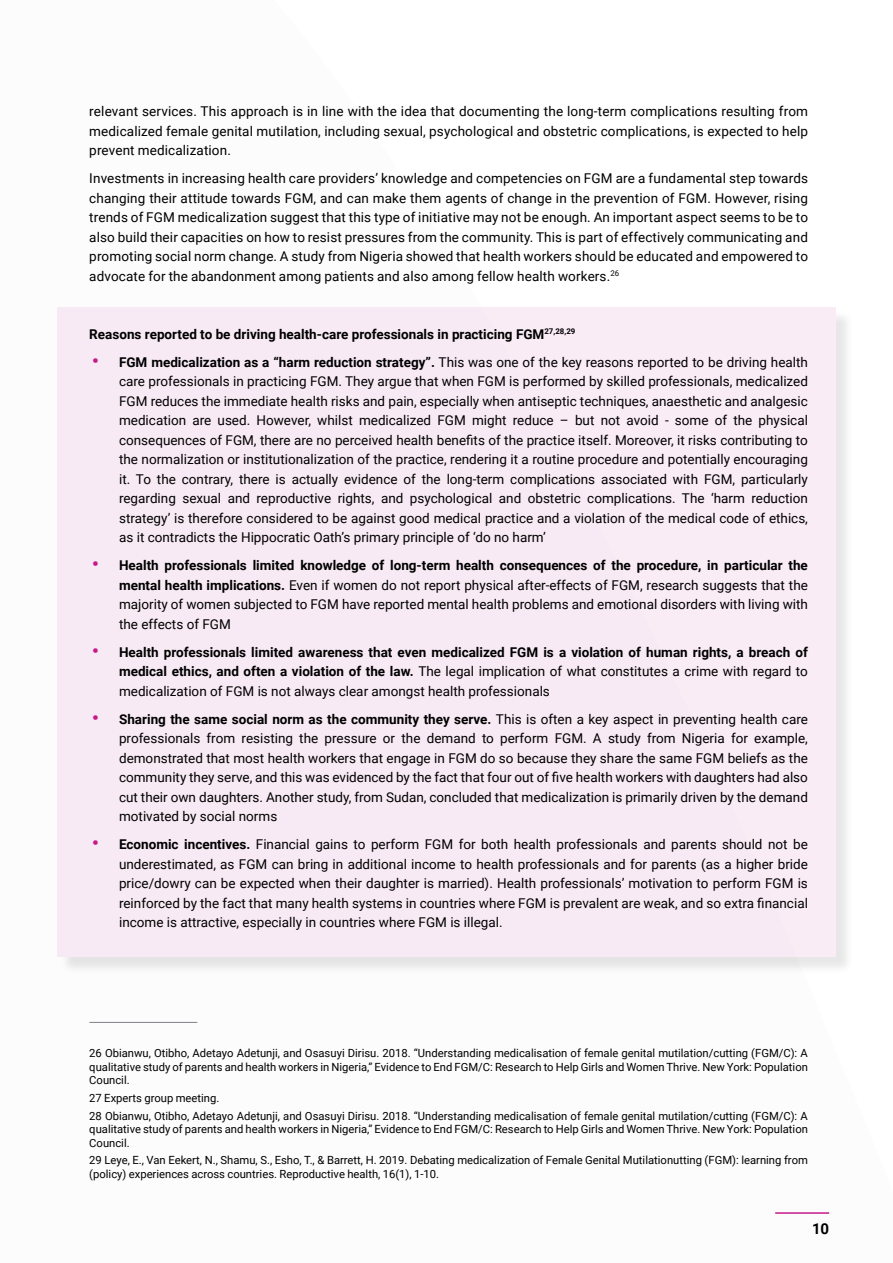
<style>
.page{position:relative;width:893px;height:1263px;background:#fff}
.page>*{position:absolute;margin:0;border:0;box-sizing:border-box;transform-origin:0 0}
.t1{font:700 15px "Roboto";color:#000}
.t2{font:13.5px/19.5px "Roboto";color:#000;text-align:justify}
.t3{font:700 13.5px/19.5px "Roboto";color:#000;text-align:justify}
.t4{font:11.25px/13.5px "Roboto";color:#000}
.s1{font-weight:900;font-size:18px;color:#c61a89}
.s2{font-weight:700}
.s3{font-weight:400}
</style>
<div class="page">
<hr style="left:775px;top:1212px;width:54px;height:2px;background:#c61a89">
<div style="left:60px;top:310px;width:794px;height:665px;background:#000;opacity:.25"></div>
<div style="left:57px;top:307px;width:779px;height:650px;background:#f8eaf4"></div>
<hr style="left:89px;top:1022px;width:108px;height:1px;background:#808285">
<p class="t2" style="left:89px;top:101px;width:720px">relevant services. This approach is in line with the idea that documenting the long-term complications resulting from medicalized female genital mutilation, including sexual, psychological and obstetric complications, is expected to help prevent medicalization.</p>
<p class="t2" style="left:89px;top:168px;width:720px">Investments in increasing health care providers’ knowledge and competencies on FGM are a fundamental step towards changing their attitude towards FGM, and can make them agents of change in the prevention of FGM. However, rising trends of FGM medicalization suggest that this type of initiative may not be enough. An important aspect seems to be to also build their capacities on how to resist pressures from the community. This is part of effectively communicating and promoting social norm change. A study from Nigeria showed that health workers should be educated and empowered to advocate for the abandonment among patients and also among fellow health workers.<sup>26</sup></p>
<p class="t3" style="left:89px;top:324px;width:488px">Reasons reported to be driving health-care professionals in practicing FGM<sup>27,28,29</sup></p>
<p class="t2" style="left:119px;top:352px;width:690px;text-indent:-27px"><span class="s1">•</span> <span class="s2">FGM medicalization as a “harm reduction strategy”.</span> This was one of the key reasons reported to be driving health care professionals in practicing FGM. They argue that when FGM is performed by skilled professionals, medicalized FGM reduces the immediate health risks and pain, especially when antiseptic techniques, anaesthetic and analgesic medication are used. However, whilst medicalized FGM might reduce – but not avoid - some of the physical consequences of FGM, there are no perceived health benefits of the practice itself. Moreover, it risks contributing to the normalization or institutionalization of the practice, rendering it a routine procedure and potentially encouraging it. To the contrary, there is actually evidence of the long-term complications associated with FGM, particularly regarding sexual and reproductive rights, and psychological and obstetric complications. The ‘harm reduction strategy’ is therefore considered to be against good medical practice and a violation of the medical code of ethics, as it contradicts the Hippocratic Oath’s primary principle of ‘do no harm’</p>
<p class="t2" style="left:119px;top:555px;width:690px;text-indent:-27px"><span class="s1">•</span> <span class="s2">Health professionals limited knowledge of long-term health consequences of the procedure, in particular the mental health implications.</span> Even if women do not report physical after-effects of FGM, research suggests that the majority of women subjected to FGM have reported mental health problems and emotional disorders with living with the effects of FGM</p>
<p class="t3" style="left:119px;top:642px;width:690px;text-indent:-27px"><span class="s1">•</span> Health professionals limited awareness that even medicalized FGM is a violation of human rights, a breach of medical ethics, and often a violation of the law. <span class="s3">The legal implication of what constitutes a crime with regard to medicalization of FGM is not always clear amongst health professionals</span></p>
<p class="t2" style="left:119px;top:709px;width:690px;text-indent:-27px"><span class="s1">•</span> <span class="s2">Sharing the same social norm as the community they serve.</span> This is often a key aspect in preventing health care professionals from resisting the pressure or the demand to perform FGM. A study from Nigeria for example, demonstrated that most health workers that engage in FGM do so because they share the same FGM beliefs as the community they serve, and this was evidenced by the fact that four out of five health workers with daughters had also cut their own daughters. Another study, from Sudan, concluded that medicalization is primarily driven by the demand motivated by social norms</p>
<p class="t2" style="left:119px;top:834px;width:690px;text-indent:-27px"><span class="s1">•</span> <span class="s2">Economic incentives.</span> Financial gains to perform FGM for both health professionals and parents should not be underestimated, as FGM can bring in additional income to health professionals and for parents (as a higher bride price/dowry can be expected when their daughter is married). Health professionals’ motivation to perform FGM is reinforced by the fact that many health systems in countries where FGM is prevalent are weak, and so extra financial income is attractive, especially in countries where FGM is illegal.</p>
<p class="t4" style="left:89px;top:1046px;width:720px;text-align:justify">26 Obianwu, Otibho, Adetayo Adetunji, and Osasuyi Dirisu. 2018. “Understanding medicalisation of female genital mutilation/cutting (FGM/C): A qualitative study of parents and health workers in Nigeria,” Evidence to End FGM/C: Research to Help Girls and Women Thrive. New York: Population Council.</p>
<p class="t4" style="left:89px;top:1089px;width:720px;line-height:17.7px">27 Experts group meeting.<br>28 Obianwu, Otibho, Adetayo Adetunji, and Osasuyi Dirisu. 2018. “Understanding medicalisation of female genital mutilation/cutting (FGM/C): A</p>
<p class="t4" style="left:89px;top:1122px;width:720px">qualitative study of parents and health workers in Nigeria,” Evidence to End FGM/C: Research to Help Girls and Women Thrive. New York: Population<br>Council.</p>
<p class="t4" style="left:89px;top:1153px;width:720px">29 Leye, E., Van Eekert, N., Shamu, S., Esho, T., &amp; Barrett, H. 2019. Debating medicalization of Female Genital Mutilationutting (FGM): learning from (policy) experiences across countries. Reproductive health, 16(1), 1-10.</p>
<p class="t1" style="left:812px;top:1218px;width:19px">10</p>
</div>
